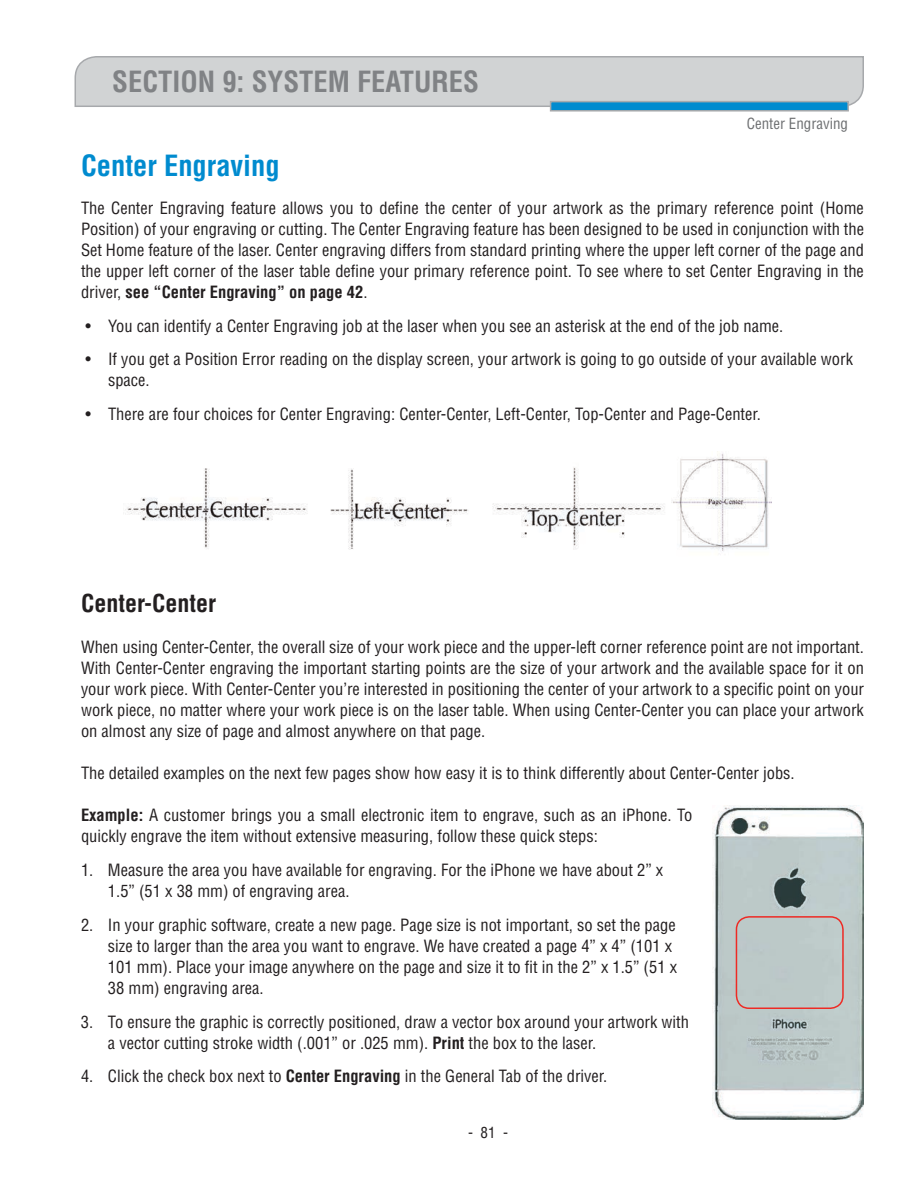
<style>
.page{position:relative;width:918px;height:1188px;background:#fff}
.page>*{position:absolute;margin:0;border:0;box-sizing:border-box;transform-origin:0 0}
.t1{font:700 condensed 28.5px "Helvetica";color:#808285}
.t2{font:700 condensed 28.5px "Helvetica";color:#008bcf}
.t3{font:700 condensed 24px "Helvetica";color:#231f20}
.t4{font:condensed 16.5px/21px "Helvetica";color:#231f20}
.t5{font:condensed 15px "Helvetica";color:#6d6f71}
.t6{font:condensed 15px "Helvetica";color:#231f20}
.s1{font-weight:700}
</style>
<div class="page">
<svg style="left:74px;top:56px;width:790px;height:56px;background:#c6cfd3"></svg>
<img style="left:125px;top:453px;width:646px;height:98px">
<img style="left:713px;top:806px;width:151px;height:314px">
<div style="left:736px;top:916px;width:108px;height:93px;border:2px solid #ee2a24;border-radius:13px"></div>
<h1 class="t1" style="left:112px;top:64px;width:31px">Section</h1>
<h1 class="t1" style="left:222px;top:64px;width:63px">9: System</h1>
<h1 class="t1" style="left:357px;top:64px;width:31px">Features</h1>
<p class="t5" style="left:747px;top:114px;width:103px">Center Engraving</p>
<h1 class="t2" style="left:81px;top:148px;width:200px">Center Engraving</h1>
<p class="t4" style="left:81px;top:197px;width:785px;text-align:justify">The Center Engraving feature allows you to define the center of your artwork as the primary reference point (Home Position) of your engraving or cutting. The Center Engraving feature has been designed to be used in conjunction with the Set Home feature of the laser. Center engraving differs from standard printing where the upper left corner of the page and the upper left corner of the laser table define your primary reference point. To see where to set Center Engraving in the driver, <span class="s1">see “Center Engraving” on page 42</span>.</p>
<p class="t4" style="left:86px;top:315px;width:699px">• You can identify a Center Engraving job at the laser when you see an asterisk at the end of the job name.</p>
<p class="t4" style="left:108px;top:349px;width:747px;text-indent:-23px">• If you get a Position Error reading on the display screen, your artwork is going to go outside of your available work space.</p>
<p class="t4" style="left:86px;top:404px;width:677px">• There are four choices for Center Engraving: Center-Center, Left-Center, Top-Center and Page-Center.</p>
<h2 class="t3" style="left:81px;top:588px;width:137px">Center-Center</h2>
<p class="t4" style="left:81px;top:637px;width:785px;text-align:justify">When using Center-Center, the overall size of your work piece and the upper-left corner reference point are not important.<br>With Center-Center engraving the important starting points are the size of your artwork and the available space for it on your work piece. With Center-Center you’re interested in positioning the center of your artwork to a specific point on your work piece, no matter where your work piece is on the laser table. When using Center-Center you can place your artwork on almost any size of page and almost anywhere on that page.</p>
<p class="t4" style="left:81px;top:763px;width:715px">The detailed examples on the next few pages show how easy it is to think differently about Center-Center jobs.</p>
<p class="t4" style="left:81px;top:805px;width:613px"><span class="s1">Example:</span> A customer brings you a small electronic item to engrave, such as an iPhone. To quickly engrave the item without extensive measuring, follow these quick steps:</p>
<p class="t4" style="left:108px;top:860px;width:557px;text-indent:-27px">1. Measure the area you have available for engraving. For the iPhone we have about 2” x<br>1.5” (51 x 38 mm) of engraving area.</p>
<p class="t4" style="left:108px;top:914px;width:571px;text-indent:-27px">2. In your graphic software, create a new page. Page size is not important, so set the page size to larger than the area you want to engrave. We have created a page 4” x 4” (101 x 101 mm). Place your image anywhere on the page and size it to fit in the 2” x 1.5” (51 x 38 mm) engraving area.</p>
<p class="t4" style="left:108px;top:1011px;width:583px;text-indent:-27px">3. To ensure the graphic is correctly positioned, draw a vector box around your artwork with a vector cutting stroke width (.001” or .025 mm). <span class="s1">Print</span> the box to the laser.</p>
<p class="t4" style="left:81px;top:1066px;width:528px">4. Click the check box next to <span class="s1">Center Engraving</span> in the General Tab of the driver.</p>
<p class="t6" style="left:468px;top:1123px;width:41px">- 81 -</p>
</div>
